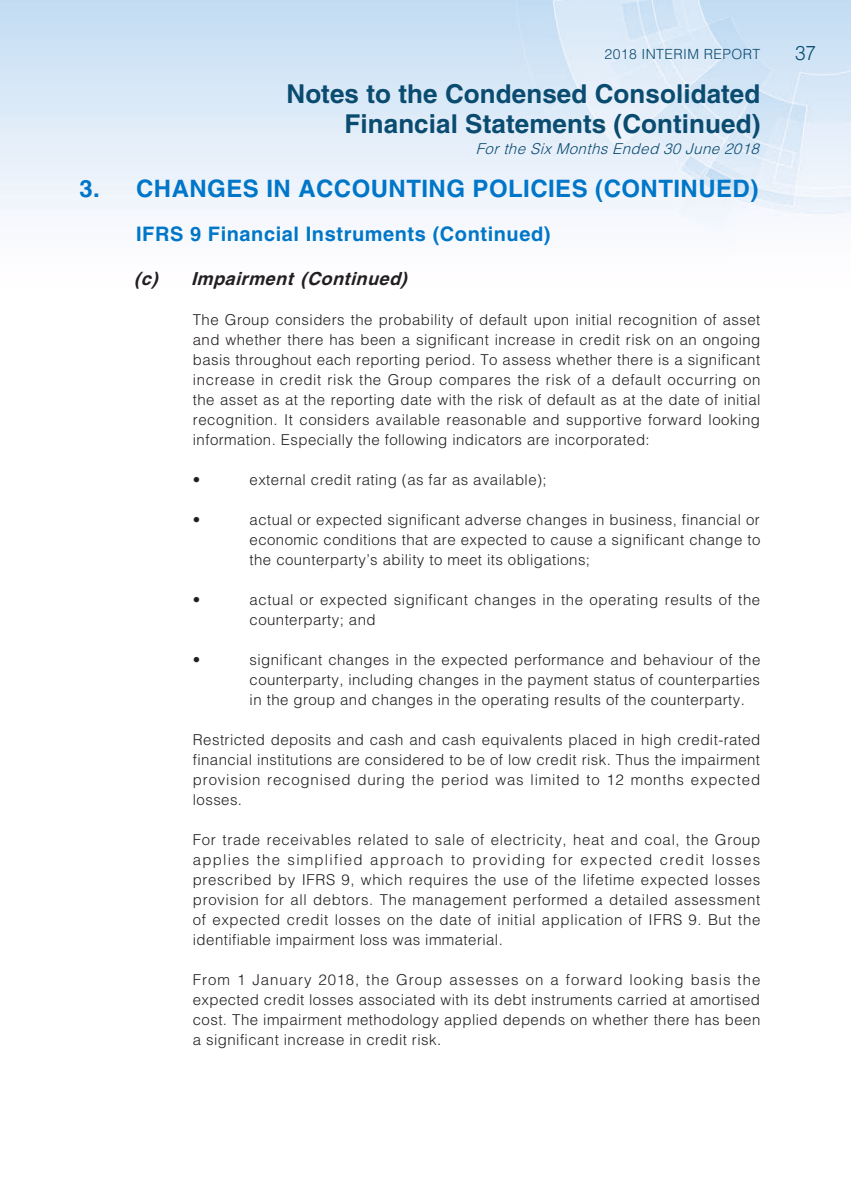
<style>
.page{position:relative;width:851px;height:1191px;background:#fff}
.page>*{position:absolute;margin:0;border:0;box-sizing:border-box;transform-origin:0 0}
.t1{font:700 26px/30px "Helvetica LT Std";letter-spacing:.005em;color:#0a4b70;text-align:right}
.t2{font:700 24px "Helvetica LT Std";letter-spacing:.02em;color:#0076c8}
.t3{font:700 20px "Helvetica LT Std";letter-spacing:.03em;color:#0076c8}
.t4{font:300 20px "Helvetica LT Std";color:#0a4b70;scale:.95 1}
.t5{font:italic 700 18px "Helvetica LT Std";color:#231f20}
.t6{font:300 15px/20px "Helvetica LT Std";letter-spacing:.03em;color:#231f20;text-align:justify}
.t7{font:italic 300 15px "Helvetica LT Std";color:#0a4b70}
.t8{font:300 14px "Helvetica LT Std";letter-spacing:.03em;color:#0a4b70}
</style>
<div class="page">
<img style="left:0;top:0;width:850px;height:230px">
<p class="t8" style="left:604px;top:45px;width:157px">2018 INTERIM REPORT</p>
<h3 class="t4" style="left:794px;top:40px;width:24px">37</h3>
<h1 class="t1" style="left:286px;top:79px;width:475px">Notes to the Condensed Consolidated<br>Financial Statements (Continued)</h1>
<p class="t7" style="left:476px;top:139px;width:289px">Forthe SixMonthsEnded 30 June 2018</p>
<h2 class="t2" style="left:79px;top:174px;width:680px">3. CHANGES IN ACCOUNTING POLICIES (CONTINUED)</h2>
<h3 class="t3" style="left:136px;top:222px;width:416px">IFRS 9 Financial Instruments (Continued)</h3>
<p class="t5" style="left:134px;top:268px;width:279px">(c) Impairment (Continued)</p>
<p class="t6" style="left:193px;top:310px;width:569px">The Group considers the probability of default upon initial recognition of asset and whether there has been a significant increase in credit risk on an ongoing basis throughout each reporting period. To assess whether there is a significant increase in credit risk the Group compares the risk of a default occurring on the asset as at the reporting date with the risk of default as at the date of initial recognition. It considers available reasonable and supportive forward looking information. Especially the following indicators are incorporated:</p>
<p class="t6" style="left:193px;top:470px;width:9px">•</p>
<p class="t6" style="left:249px;top:470px;width:298px">external credit rating (as far as available);</p>
<p class="t6" style="left:193px;top:510px;width:9px">•</p>
<p class="t6" style="left:249px;top:510px;width:512px">actual or expected significant adverse changes in business, financial or economic conditions that are expected to cause a significant change to the counterparty’s ability to meet its obligations;</p>
<p class="t6" style="left:193px;top:590px;width:9px">•</p>
<p class="t6" style="left:249px;top:590px;width:512px">actual or expected significant changes in the operating results of the counterparty; and</p>
<p class="t6" style="left:193px;top:650px;width:9px">•</p>
<p class="t6" style="left:249px;top:650px;width:512px">significant changes in the expected performance and behaviour of the counterparty, including changes in the payment status of counterparties in the group and changes in the operating results of the counterparty.</p>
<p class="t6" style="left:193px;top:730px;width:569px">Restricted deposits and cash and cash equivalents placed in high credit-rated financial institutions are considered to be of low credit risk. Thus the impairment provision recognised during the period was limited to 12 months expected losses.</p>
<p class="t6" style="left:193px;top:830px;width:569px">For trade receivables related to sale of electricity, heat and coal, the Group applies the simplified approach to providing for expected credit losses prescribed by IFRS 9, which requires the use of the lifetime expected losses provision for all debtors. The management performed a detailed assessment of expected credit losses on the date of initial application of IFRS 9. But the identifiable impairment loss was immaterial.</p>
<p class="t6" style="left:193px;top:970px;width:569px">From 1 January 2018, the Group assesses on a forward looking basis the expected credit losses associated with its debt instruments carried at amortised cost. The impairment methodology applied depends on whether there has been a significant increase in credit risk.</p>
</div>
